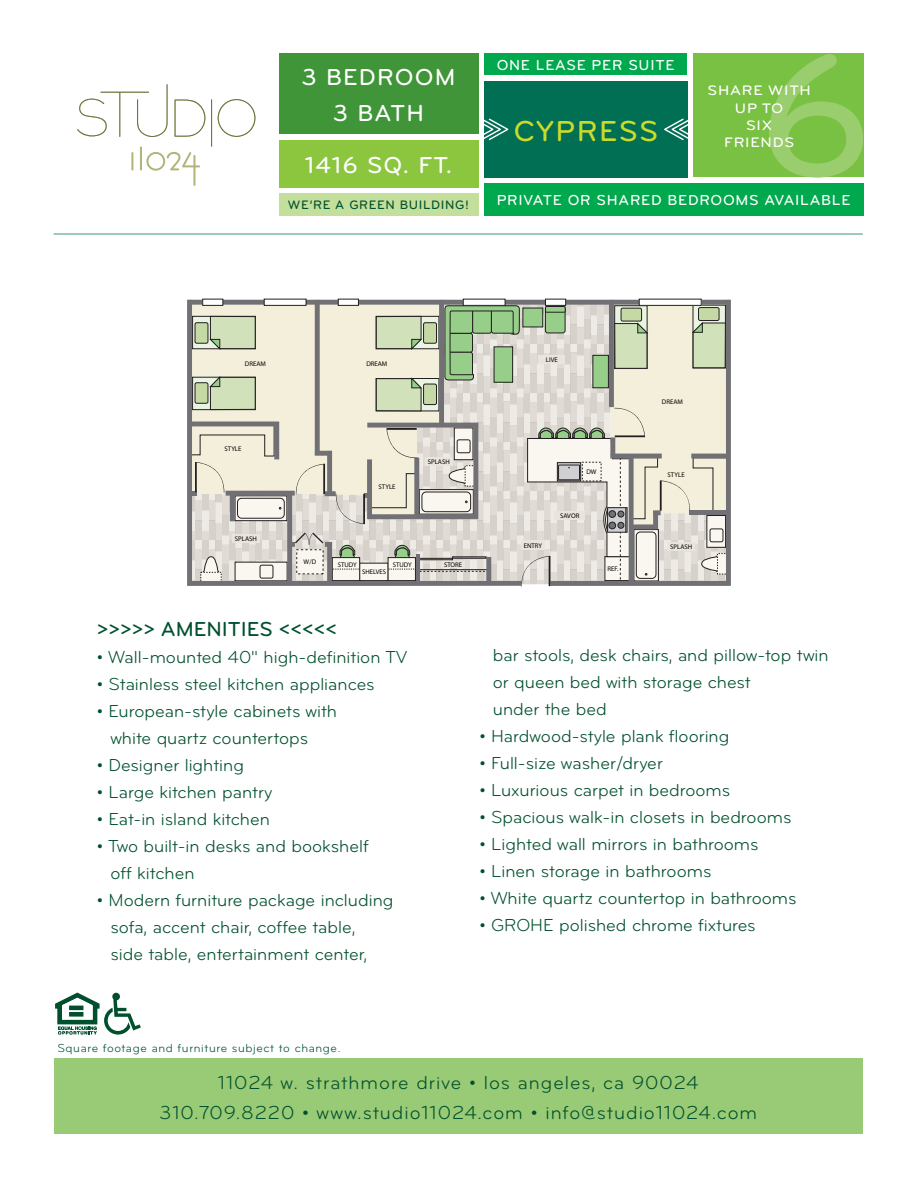
<style>
.page{position:relative;width:918px;height:1188px;background:#fff}
.page>*{position:absolute;margin:0;border:0;box-sizing:border-box;transform-origin:0 0}
.t1{font:500 30px "Bryant";letter-spacing:.05em;color:#cadb2a}
.t2{font:500 24px/36px "Bryant";letter-spacing:.05em;color:#fff;text-align:center}
.t3{font:500 21px "Bryant";color:#00502e}
.t4{font:19.5px "Bryant";letter-spacing:.05em;color:#00502e}
.t5{font:18px "Bryant";color:#00502e}
.t6{font:500 15px "Bryant";letter-spacing:.05em;color:#fff}
.t7{font:500 14.25px "Bryant";letter-spacing:.05em;color:#fff;scale:1.08 1}
.t8{font:500 12.75px "Bryant";letter-spacing:.05em;color:#00502e}
.t9{font:12px "Bryant";letter-spacing:.05em;color:#00502e}
.t10{font:6.75px "Myriad";color:#000}
</style>
<div class="page">
<div style="left:54px;top:1059px;width:808px;height:75px;background:#99ca75"></div>
<svg style="left:77px;top:84px;width:91px;height:53px"></svg>
<svg style="left:175px;top:99px;width:30px;height:38px"></svg>
<svg style="left:211px;top:99px;width:1px;height:48px"></svg>
<svg style="left:218px;top:99px;width:37px;height:38px"></svg>
<svg style="left:131px;top:152px;width:2px;height:18px"></svg>
<hr style="left:140px;top:146px;width:2px;height:24px;background:#b1b579">
<svg style="left:141px;top:151px;width:59px;height:35px"></svg>
<hr style="left:54px;top:233px;width:808px;height:2px;background:#50a580">
<svg style="left:55px;top:993px;width:86px;height:42px"></svg>
<div style="left:279px;top:140px;width:199px;height:48px;background:#8bc63e"></div>
<div style="left:279px;top:194px;width:199px;height:22px;background:#c4df9b"></div>
<div style="left:484px;top:184px;width:380px;height:32px;background:#00a94d"></div>
<div style="left:484px;top:54px;width:203px;height:21px;background:#00a94d"></div>
<div style="left:484px;top:81px;width:204px;height:97px;background:#016f53"></div>
<svg style="left:664px;top:117px;width:30px;height:24px"></svg>
<svg style="left:474px;top:117px;width:35px;height:24px"></svg>
<div style="left:279px;top:54px;width:199px;height:80px;background:#3f9537"></div>
<div style="left:694px;top:54px;width:170px;height:123px;background:#79c142"></div>
<svg style="left:769px;top:54px;width:94px;height:124px"></svg>
<svg style="left:187px;top:300px;width:544px;height:286px;background:#d0cfc0"></svg>
<div style="left:188px;top:491px;width:9px;height:5px;background:#717074"></div>
<svg style="left:195px;top:462px;width:29px;height:31px"></svg>
<svg style="left:295px;top:301px;width:434px;height:285px;background:#d2d2c4"></svg>
<div style="left:639px;top:299px;width:62px;height:6px;background:#fff"></div>
<div style="left:639px;top:299px;width:62px;height:7px;border:1px solid #231f20"></div>
<div style="left:545px;top:299px;width:21px;height:6px;background:#fff"></div>
<div style="left:545px;top:299px;width:21px;height:7px;border:1px solid #231f20"></div>
<div style="left:338px;top:299px;width:20px;height:6px;background:#fff"></div>
<div style="left:338px;top:299px;width:21px;height:7px;border:1px solid #231f20"></div>
<div style="left:203px;top:299px;width:20px;height:6px;background:#fff"></div>
<div style="left:203px;top:299px;width:20px;height:7px;border:1px solid #231f20"></div>
<div style="left:463px;top:299px;width:42px;height:6px;background:#fff"></div>
<div style="left:463px;top:299px;width:42px;height:7px;border:1px solid #231f20"></div>
<div style="left:264px;top:299px;width:42px;height:6px;background:#fff"></div>
<div style="left:264px;top:299px;width:42px;height:7px;border:1px solid #231f20"></div>
<div style="left:668px;top:543px;width:27px;height:8px;background:#e9e5de"></div>
<div style="left:554px;top:511px;width:31px;height:9px;background:#e9e5de"></div>
<div style="left:539px;top:355px;width:26px;height:9px;background:#e9e5de"></div>
<div style="left:425px;top:458px;width:28px;height:8px;background:#e9e5de"></div>
<div style="left:232px;top:534px;width:28px;height:9px;background:#e9e5de"></div>
<div style="left:521px;top:540px;width:23px;height:10px;background:#e9e5de"></div>
<div style="left:442px;top:561px;width:23px;height:7px;background:#e9e5de"></div>
<h2 class="t2" style="left:301px;top:59px;width:156px">3 BEDROOM<br>3 BATH</h2>
<p class="t2" style="left:305px;top:147px;width:149px">1416 SQ. FT.</p>
<p class="t6" style="left:497px;top:56px;width:179px">ONE LEASE PER SUITE</p>
<p class="t1" style="left:514px;top:112px;width:146px">CYPRESS</p>
<p class="t7" style="left:707px;top:82px;width:97px">SHARE WITH</p>
<p class="t7" style="left:735px;top:99px;width:46px">UP TO</p>
<p class="t7" style="left:746px;top:116px;width:26px">SIX</p>
<p class="t7" style="left:724px;top:133px;width:67px">FRIENDS</p>
<p class="t8" style="left:288px;top:197px;width:183px">WE’RE A GREEN BUILDING!</p>
<p class="t6" style="left:497px;top:191px;width:355px">PRIVATE OR SHARED BEDROOMS AVAILABLE</p>
<p class="t10" style="left:245px;top:360px;width:23px">DREAM</p>
<p class="t10" style="left:366px;top:360px;width:23px">DREAM</p>
<p class="t10" style="left:224px;top:446px;width:19px">STYLE</p>
<p class="t10" style="left:235px;top:535px;width:23px">SPLASH</p>
<p class="t10" style="left:379px;top:483px;width:19px">STYLE</p>
<p class="t10" style="left:428px;top:459px;width:23px">SPLASH</p>
<p class="t10" style="left:304px;top:558px;width:14px">W/D</p>
<p class="t10" style="left:338px;top:562px;width:21px">STUDY</p>
<p class="t10" style="left:393px;top:562px;width:21px">STUDY</p>
<p class="t10" style="left:362px;top:569px;width:26px">SHELVES</p>
<p class="t10" style="left:444px;top:561px;width:20px">STORE</p>
<p class="t10" style="left:546px;top:357px;width:13px">LIVE</p>
<p class="t10" style="left:524px;top:542px;width:20px">ENTRY</p>
<p class="t10" style="left:586px;top:468px;width:12px">DW</p>
<p class="t10" style="left:560px;top:513px;width:21px">SAVOR</p>
<p class="t10" style="left:608px;top:565px;width:12px">REF.</p>
<p class="t10" style="left:662px;top:399px;width:23px">DREAM</p>
<p class="t10" style="left:668px;top:471px;width:19px">STYLE</p>
<p class="t10" style="left:670px;top:544px;width:23px">SPLASH</p>
<p class="t3" style="left:97px;top:616px;width:242px">&gt;&gt;&gt;&gt;&gt; AMENITIES &lt;&lt;&lt;&lt;&lt;</p>
<p class="t5" style="left:97px;top:646px;width:312px">• Wall-mounted 40" high-definition TV</p>
<p class="t5" style="left:97px;top:673px;width:279px">• Stainless steel kitchen appliances</p>
<p class="t5" style="left:97px;top:700px;width:242px">• European-style cabinets with</p>
<p class="t5" style="left:110px;top:727px;width:199px">white quartz countertops</p>
<p class="t5" style="left:97px;top:754px;width:149px">• Designer lighting</p>
<p class="t5" style="left:97px;top:781px;width:177px">• Large kitchen pantry</p>
<p class="t5" style="left:97px;top:808px;width:175px">• Eat-in island kitchen</p>
<p class="t5" style="left:97px;top:835px;width:273px">• Two built-in desks and bookshelf</p>
<p class="t5" style="left:110px;top:862px;width:86px">off kitchen</p>
<p class="t5" style="left:97px;top:889px;width:298px">• Modern furniture package including</p>
<p class="t5" style="left:110px;top:916px;width:247px">sofa, accent chair, coffee table,</p>
<p class="t5" style="left:110px;top:943px;width:258px">side table, entertainment center,</p>
<p class="t5" style="left:493px;top:644px;width:337px">bar stools, desk chairs, and pillow-top twin</p>
<p class="t5" style="left:493px;top:671px;width:259px">or queen bed with storage chest</p>
<p class="t5" style="left:493px;top:698px;width:115px">under the bed</p>
<p class="t5" style="left:479px;top:725px;width:252px">• Hardwood-style plank flooring</p>
<p class="t5" style="left:479px;top:752px;width:185px">• Full-size washer/dryer</p>
<p class="t5" style="left:479px;top:779px;width:252px">• Luxurious carpet in bedrooms</p>
<p class="t5" style="left:479px;top:806px;width:314px">• Spacious walk-in closets in bedrooms</p>
<p class="t5" style="left:479px;top:833px;width:281px">• Lighted wall mirrors in bathrooms</p>
<p class="t5" style="left:479px;top:860px;width:234px">• Linen storage in bathrooms</p>
<p class="t5" style="left:479px;top:887px;width:319px">• White quartz countertop in bathrooms</p>
<p class="t5" style="left:479px;top:914px;width:278px">• GROHE polished chrome fixtures</p>
<p class="t9" style="left:57px;top:1041px;width:285px">Square footage and furniture subject to change.</p>
<p class="t4" style="left:218px;top:1071px;width:482px">11024 w. strathmore drive • los angeles, ca 90024</p>
<p class="t4" style="left:159px;top:1101px;width:599px">310.709.8220 • www.studio11024.com • info@studio11024.com</p>
</div>
